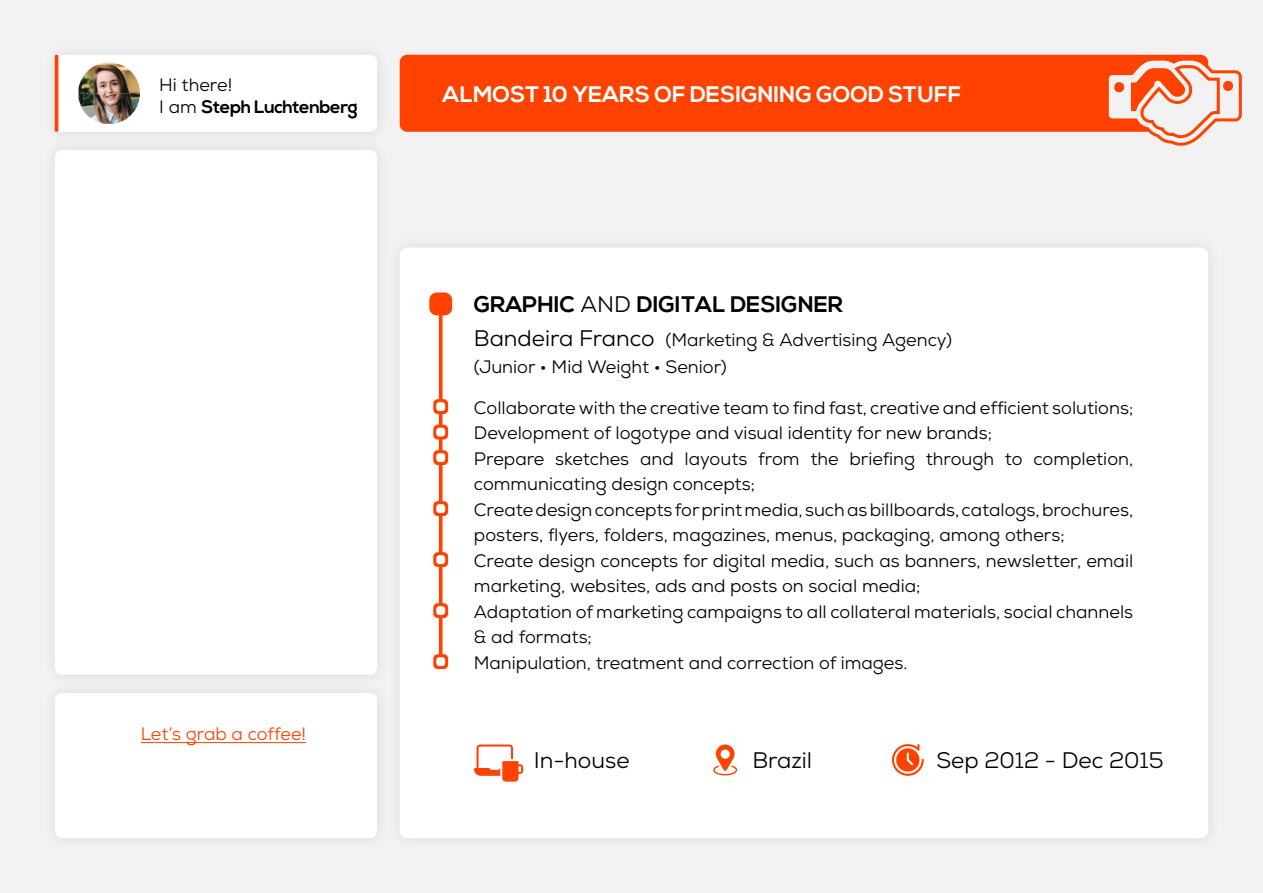
<style>
.page{position:relative;width:1263px;height:893px;background:#fff}
.page>*{position:absolute;margin:0;border:0;box-sizing:border-box;transform-origin:0 0}
.t1{font:700 22.5px/33.9px "Nexa";color:#000}
.t2{font:700 22.5px "Nexa";color:#fff}
.t3{font:22.5px "Nexa";color:#000}
.t4{font:18px/25.5px "Nexa";color:#000}
.t5{font:700 18px/22.4px "Nexa";letter-spacing:-.025em;color:#000}
.t6{font:18px "Nexa";letter-spacing:-.01em;color:#ff4200}
.s1{font-weight:400}
</style>
<div class="page">
<div style="left:0;top:0;width:1262px;height:893px;background:#f2f2f2"></div>
<div style="left:42px;top:137px;width:349px;height:551px;background:#ececec"></div>
<div style="left:55px;top:150px;width:322px;height:525px;background:#fff;border-radius:8px"></div>
<div style="left:42px;top:42px;width:349px;height:103px;background:#eee"></div>
<div style="left:54px;top:55px;width:323px;height:77px;background:#fff"></div>
<div style="left:42px;top:680px;width:349px;height:171px;background:#eee"></div>
<div style="left:55px;top:693px;width:322px;height:145px;background:#fff;border-radius:8px"></div>
<div style="left:400px;top:55px;width:808px;height:77px;background:#ff4200;border-radius:8px"></div>
<hr style="left:55px;top:55px;width:3px;height:77px;background:#ff4200;border-radius:2px">
<img style="left:79px;top:62px;width:61px;height:62px">
<div style="left:387px;top:234px;width:835px;height:618px;background:#eee"></div>
<div style="left:400px;top:248px;width:808px;height:590px;background:#fff;border-radius:8px"></div>
<svg style="left:439px;top:295px;width:4px;height:374px"></svg>
<div style="left:429px;top:292px;width:23px;height:23px;background:#ff4200;border-radius:8px"></div>
<div style="left:433px;top:399px;width:15px;height:15px;background:#ff4200;border-radius:5px"></div>
<div style="left:436px;top:402px;width:9px;height:9px;background:#fff;border-radius:3px"></div>
<svg style="left:433px;top:425px;width:15px;height:15px"></svg>
<div style="left:436px;top:428px;width:9px;height:9px;background:#fff;border-radius:3px"></div>
<div style="left:433px;top:450px;width:15px;height:15px;background:#ff4200;border-radius:5px"></div>
<div style="left:436px;top:453px;width:9px;height:9px;background:#fff;border-radius:3px"></div>
<div style="left:433px;top:501px;width:15px;height:15px;background:#ff4200;border-radius:5px"></div>
<div style="left:436px;top:504px;width:9px;height:9px;background:#fff;border-radius:3px"></div>
<div style="left:433px;top:552px;width:15px;height:15px;background:#ff4200;border-radius:5px"></div>
<div style="left:436px;top:555px;width:9px;height:9px;background:#fff;border-radius:3px"></div>
<div style="left:433px;top:603px;width:15px;height:15px;background:#ff4200;border-radius:5px"></div>
<div style="left:436px;top:606px;width:9px;height:9px;background:#fff;border-radius:3px"></div>
<div style="left:433px;top:654px;width:15px;height:15px;background:#ff4200;border-radius:5px"></div>
<div style="left:436px;top:657px;width:9px;height:9px;background:#fff;border-radius:3px"></div>
<svg style="left:713px;top:744px;width:24px;height:31px"></svg>
<svg style="left:1104px;top:56px;width:138px;height:90px"></svg>
<svg style="left:892px;top:744px;width:32px;height:32px"></svg>
<svg style="left:474px;top:744px;width:49px;height:38px"></svg>
<hr style="left:141px;top:742px;width:165px;height:1px;background:#ff4200">
<p class="t5" style="left:159px;top:74px;width:200px"><span class="s1">Hi there!<br>I am</span> Steph Luchtenberg</p>
<p class="t2" style="left:442px;top:81px;width:520px">ALMOST 10 YEARS OF DESIGNING GOOD STUFF</p>
<p class="t1" style="left:474px;top:289px;width:370px">GRAPHIC <span class="s1">AND</span> DIGITAL DESIGNER<br><span class="s1">Bandeira Franco</span></p>
<p class="t4" style="left:474px;top:354px;width:254px">(Junior • Mid Weight • Senior)</p>
<p class="t4" style="left:665px;top:327px;width:288px">(Marketing &amp; Advertising Agency)</p>
<p class="t6" style="left:141px;top:722px;width:167px">Let’s grab a coffee!</p>
<p class="t4" style="left:474px;top:395px;width:661px">Collaborate with the creative team to find fast, creative and efficient solutions; Development of logotype and visual identity for new brands;<br>Prepare sketches and layouts from the briefing through to completion, communicating design concepts;<br>Create design concepts for print media, such as billboards, catalogs, brochures, posters, flyers, folders, magazines, menus, packaging, among others;<br>Create design concepts for digital media, such as banners, newsletter, email marketing, websites, ads and posts on social media;<br>Adaptation of marketing campaigns to all collateral materials, social channels &amp; ad formats;<br>Manipulation, treatment and correction of images.</p>
<p class="t3" style="left:534px;top:746px;width:97px">In-house</p>
<p class="t3" style="left:752px;top:746px;width:61px">Brazil</p>
<p class="t3" style="left:936px;top:746px;width:229px">Sep 2012 - Dec 2015</p>
</div>
